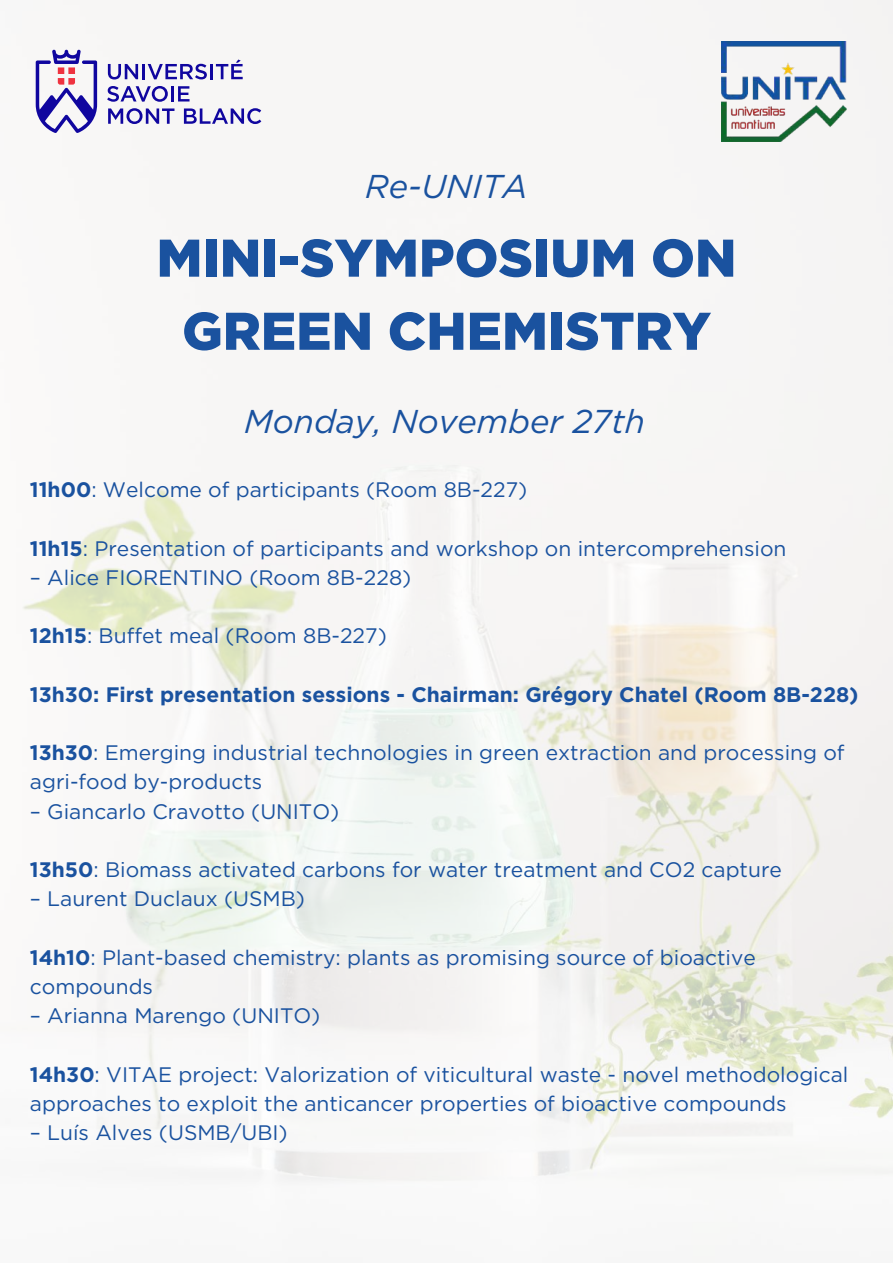
<style>
.page{position:relative;width:893px;height:1264px;background:#fff}
.page>*{position:absolute;margin:0;border:0;box-sizing:border-box;transform-origin:0 0}
.t1{font:900 52.95px/73.1px "Gotham";color:#1a529f;text-align:center}
.t2{font:italic 33px "Gotham";color:#1a529f}
.t3{font:21px/29.2px "Gotham";color:#1a529f}
.t4{font:700 21px "Gotham";color:#1a529f}
.s1{font-weight:700}
</style>
<div class="page">
<img style="left:22px;top:0;width:870px;height:1182px">
<svg style="left:108px;top:64px;width:30px;height:15px"></svg>
<hr style="left:142px;top:64px;width:3px;height:15px;background:#10069f">
<svg style="left:148px;top:64px;width:59px;height:15px"></svg>
<hr style="left:210px;top:64px;width:3px;height:15px;background:#10069f">
<svg style="left:216px;top:60px;width:27px;height:19px"></svg>
<svg style="left:107px;top:86px;width:61px;height:16px"></svg>
<hr style="left:171px;top:86px;width:3px;height:15px;background:#10069f">
<svg style="left:178px;top:86px;width:11px;height:15px"></svg>
<svg style="left:108px;top:108px;width:66px;height:16px"></svg>
<svg style="left:184px;top:108px;width:77px;height:16px"></svg>
<svg style="left:36px;top:50px;width:61px;height:83px"></svg>
<img style="left:721px;top:41px;width:125px;height:100px">
<h2 class="t2" style="left:365px;top:166px;width:164px">Re-UNITA</h2>
<h1 class="t1" style="left:156px;top:224px;width:581px">MINI-SYMPOSIUM ON<br>GREEN CHEMISTRY</h1>
<h2 class="t2" style="left:244px;top:401px;width:402px">Monday, November 27th</h2>
<p class="t3" style="left:30px;top:475px;width:499px"><span class="s1">11h00</span>: Welcome of participants (Room 8B-227)</p>
<p class="t3" style="left:30px;top:533px;width:758px"><span class="s1">11h15</span>: Presentation of participants and workshop on intercomprehension</p>
<p class="t3" style="left:30px;top:562px;width:383px">– Alice FIORENTINO (Room 8B-228)</p>
<p class="t3" style="left:30px;top:621px;width:358px"><span class="s1">12h15</span>: Buffet meal (Room 8B-227)</p>
<p class="t4" style="left:30px;top:681px;width:830px">13h30: First presentation sessions - Chairman: Grégory Chatel (Room 8B-228)</p>
<p class="t3" style="left:30px;top:738px;width:816px"><span class="s1">13h30</span>: Emerging industrial technologies in green extraction and processing of agri-food by-products</p>
<p class="t3" style="left:30px;top:796px;width:311px">– Giancarlo Cravotto (UNITO)</p>
<p class="t3" style="left:30px;top:855px;width:753px"><span class="s1">13h50</span>: Biomass activated carbons for water treatment and CO2 capture</p>
<p class="t3" style="left:30px;top:884px;width:276px">– Laurent Duclaux (USMB)</p>
<p class="t3" style="left:30px;top:942px;width:727px"><span class="s1">14h10</span>: Plant-based chemistry: plants as promising source of bioactive compounds</p>
<p class="t3" style="left:30px;top:1001px;width:292px">– Arianna Marengo (UNITO)</p>
<p class="t3" style="left:30px;top:1059px;width:820px"><span class="s1">14h30</span>: VITAE project: Valorization of viticultural waste - novel methodological approaches to exploit the anticancer properties of bioactive compounds</p>
<p class="t3" style="left:30px;top:1118px;width:259px">– Luís Alves (USMB/UBI)</p>
</div>
